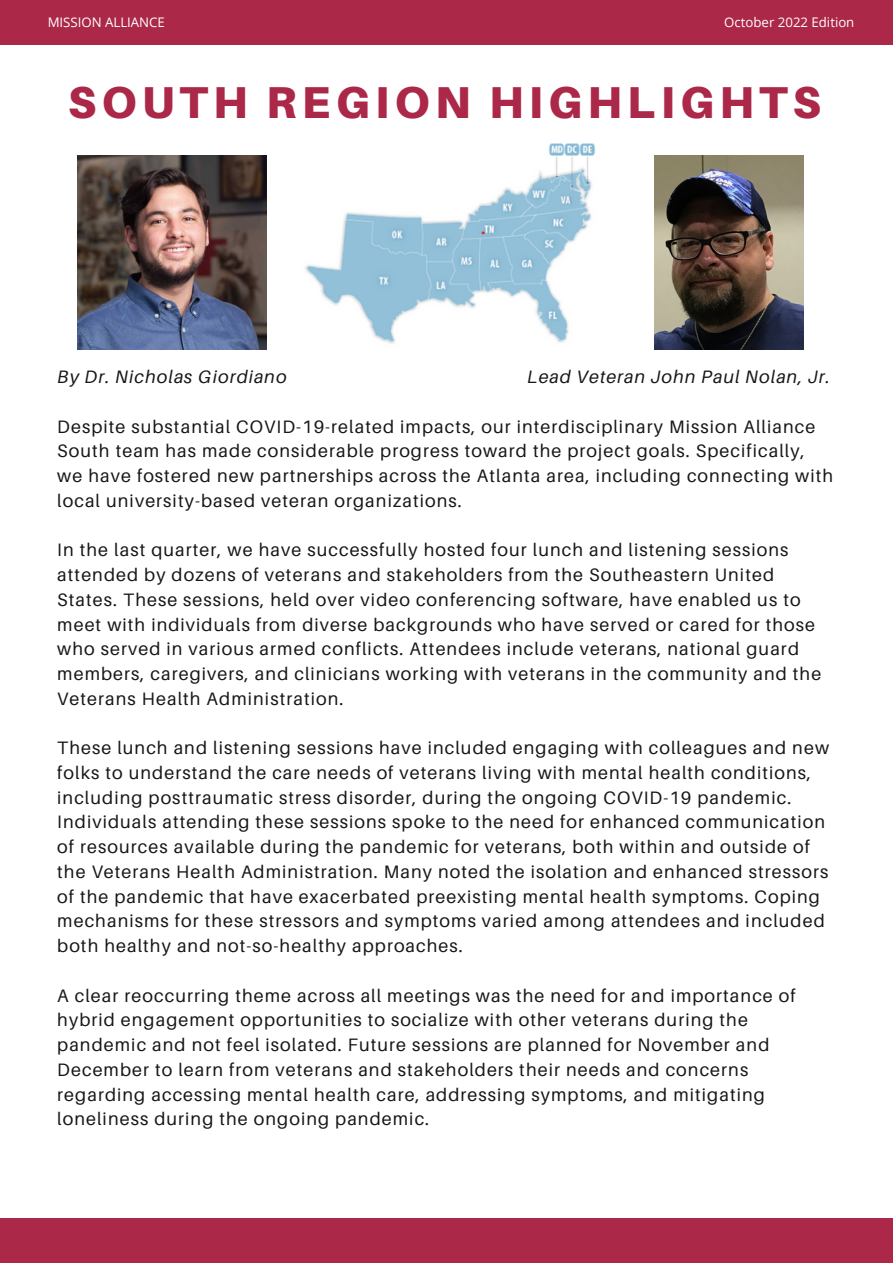
<style>
.page{position:relative;width:893px;height:1264px;background:#fff}
.page>*{position:absolute;margin:0;border:0;box-sizing:border-box;transform-origin:0 0}
.t1{font:900 44.7px "Aileron";letter-spacing:.12em;color:#ab2849}
.t2{font:18px/24.8px "Aileron";letter-spacing:.06em;color:#171717}
.t3{font:italic 18px "Aileron";letter-spacing:.06em;color:#171717}
.t4{font:13.2px "Open Sans";color:#fff}
</style>
<div class="page">
<div style="left:0;top:0;width:892px;height:45px;background:#ab2849"></div>
<div style="left:0;top:1217px;width:892px;height:45px;background:#ab2849"></div>
<img style="left:654px;top:156px;width:149px;height:193px">
<img style="left:305px;top:143px;width:291px;height:201px">
<img style="left:77px;top:156px;width:189px;height:193px">
<p class="t4" style="left:48px;top:13px;width:119px">MISSION ALLIANCE</p>
<p class="t4" style="left:724px;top:13px;width:132px">October 2022 Edition</p>
<h1 class="t1" style="left:68px;top:75px;width:754px">SOUTH REGION HIGHLIGHTS</h1>
<p class="t3" style="left:57px;top:365px;width:231px">By Dr. Nicholas Giordiano</p>
<p class="t3" style="left:527px;top:365px;width:304px">Lead Veteran John Paul Nolan, Jr.</p>
<p class="t2" style="left:57px;top:413px;width:777px">Despite substantial COVID-19-related impacts, our interdisciplinary Mission Alliance South team has made considerable progress toward the project goals. Specifically, we have fostered new partnerships across the Atlanta area, including connecting with local university-based veteran organizations.</p>
<p class="t2" style="left:57px;top:537px;width:765px">In the last quarter, we have successfully hosted four lunch and listening sessions attended by dozens of veterans and stakeholders from the Southeastern United States. These sessions, held over video conferencing software, have enabled us to meet with individuals from diverse backgrounds who have served or cared for those who served in various armed conflicts. Attendees include veterans, national guard members, caregivers, and clinicians working with veterans in the community and the Veterans Health Administration.</p>
<p class="t2" style="left:57px;top:735px;width:773px">These lunch and listening sessions have included engaging with colleagues and new folks to understand the care needs of veterans living with mental health conditions, including posttraumatic stress disorder, during the ongoing COVID-19 pandemic.<br>Individuals attending these sessions spoke to the need for enhanced communication of resources available during the pandemic for veterans, both within and outside of the Veterans Health Administration. Many noted the isolation and enhanced stressors of the pandemic that have exacerbated preexisting mental health symptoms. Coping mechanisms for these stressors and symptoms varied among attendees and included both healthy and not-so-healthy approaches.</p>
<p class="t2" style="left:57px;top:982px;width:740px">A clear reoccurring theme across all meetings was the need for and importance of hybrid engagement opportunities to socialize with other veterans during the pandemic and not feel isolated. Future sessions are planned for November and December to learn from veterans and stakeholders their needs and concerns regarding accessing mental health care, addressing symptoms, and mitigating loneliness during the ongoing pandemic.</p>
</div>
